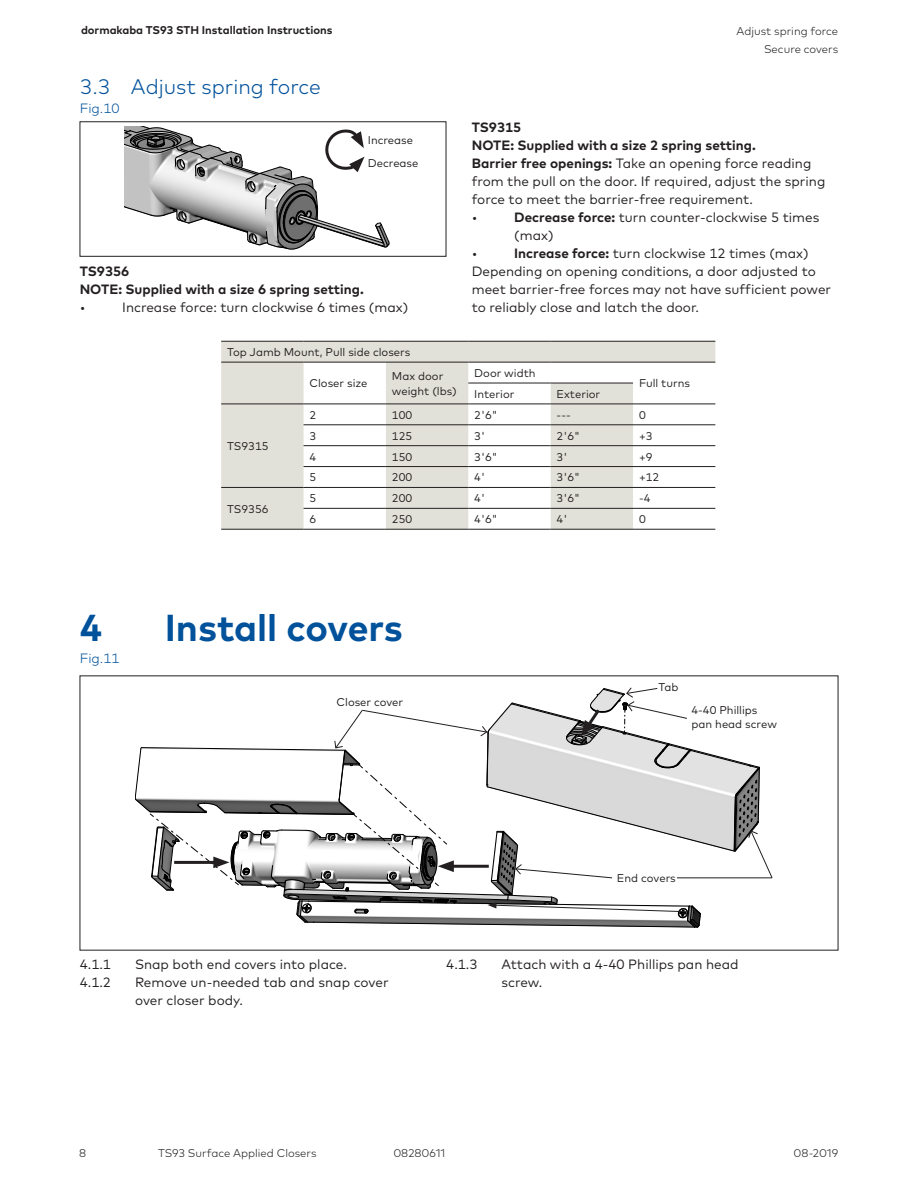
<style>
.page{position:relative;width:918px;height:1188px;background:#fff}
.page>*{position:absolute;margin:0;border:0;box-sizing:border-box;transform-origin:0 0}
.t1{font:700 37.5px "Mark Pro";letter-spacing:-.005em;color:#01519b}
.t2{font:300 21px "Mark Pro";color:#01519b}
.Body_Text_9pt_12pt_R{font:13.5px/18px "Mark Pro";color:#231f20}
.Body_Text_9pt_12pt_R-2{font:700 13.5px "Mark Pro";color:#231f20}
.t3{font:300 13.5px "Mark Pro";color:#01519b}
.Table_Body_Text_7_5p{font:11.25px/14.2px "Mark Pro";color:#231f20}
.t4{font:300 11.25px/18px "Mark Pro";color:#231f20;text-align:right}
.Body_Text_7_5pt_9pt{font:11.25px/13.5px "Mark Pro";color:#231f20}
.t5{font:700 11.25px "Mark Pro";color:#231f20}
.s1{font-weight:700}
</style>
<div class="page">
<div style="left:80px;top:122px;width:366px;height:135px;border:1px solid #231f20"></div>
<svg style="left:125px;top:127px;width:264px;height:123px"></svg>
<svg style="left:221px;top:342px;width:494px;height:187px;fill:#e2e1d9"></svg>
<hr style="left:221px;top:341px;width:83px;height:1px;background:#231f20">
<hr style="left:304px;top:341px;width:82px;height:1px;background:#231f20">
<hr style="left:386px;top:341px;width:82px;height:1px;background:#231f20">
<hr style="left:468px;top:341px;width:83px;height:1px;background:#231f20">
<hr style="left:551px;top:341px;width:82px;height:1px;background:#231f20">
<hr style="left:633px;top:341px;width:82px;height:1px;background:#231f20">
<hr style="left:221px;top:362px;width:83px;height:1px;background:#231f20">
<hr style="left:304px;top:362px;width:82px;height:1px;background:#231f20">
<hr style="left:386px;top:362px;width:82px;height:1px;background:#231f20">
<hr style="left:468px;top:362px;width:83px;height:1px;background:#231f20">
<hr style="left:551px;top:362px;width:82px;height:1px;background:#231f20">
<hr style="left:633px;top:362px;width:82px;height:1px;background:#231f20">
<hr style="left:468px;top:383px;width:83px;height:1px;background:#231f20">
<hr style="left:551px;top:383px;width:82px;height:1px;background:#231f20">
<hr style="left:221px;top:404px;width:83px;height:1px;background:#231f20">
<hr style="left:304px;top:404px;width:82px;height:1px;background:#231f20">
<hr style="left:386px;top:404px;width:82px;height:1px;background:#231f20">
<hr style="left:468px;top:404px;width:83px;height:1px;background:#231f20">
<hr style="left:551px;top:404px;width:82px;height:1px;background:#231f20">
<hr style="left:633px;top:404px;width:82px;height:1px;background:#231f20">
<hr style="left:304px;top:424px;width:82px;height:1px;background:#231f20">
<hr style="left:386px;top:424px;width:82px;height:1px;background:#231f20">
<hr style="left:468px;top:424px;width:83px;height:1px;background:#231f20">
<hr style="left:551px;top:424px;width:82px;height:1px;background:#231f20">
<hr style="left:633px;top:424px;width:82px;height:1px;background:#231f20">
<hr style="left:304px;top:445px;width:82px;height:1px;background:#231f20">
<hr style="left:386px;top:445px;width:82px;height:1px;background:#231f20">
<hr style="left:468px;top:445px;width:83px;height:1px;background:#231f20">
<hr style="left:551px;top:445px;width:82px;height:1px;background:#231f20">
<hr style="left:633px;top:445px;width:82px;height:1px;background:#231f20">
<hr style="left:304px;top:466px;width:82px;height:1px;background:#231f20">
<hr style="left:386px;top:466px;width:82px;height:1px;background:#231f20">
<hr style="left:468px;top:466px;width:83px;height:1px;background:#231f20">
<hr style="left:551px;top:466px;width:82px;height:1px;background:#231f20">
<hr style="left:633px;top:466px;width:82px;height:1px;background:#231f20">
<hr style="left:221px;top:487px;width:83px;height:1px;background:#231f20">
<hr style="left:221px;top:529px;width:83px;height:1px;background:#231f20">
<hr style="left:304px;top:487px;width:82px;height:1px;background:#231f20">
<hr style="left:386px;top:487px;width:82px;height:1px;background:#231f20">
<hr style="left:468px;top:487px;width:83px;height:1px;background:#231f20">
<hr style="left:551px;top:487px;width:82px;height:1px;background:#231f20">
<hr style="left:633px;top:487px;width:82px;height:1px;background:#231f20">
<hr style="left:304px;top:508px;width:82px;height:1px;background:#231f20">
<hr style="left:386px;top:508px;width:82px;height:1px;background:#231f20">
<hr style="left:468px;top:508px;width:83px;height:1px;background:#231f20">
<hr style="left:551px;top:508px;width:82px;height:1px;background:#231f20">
<hr style="left:633px;top:508px;width:82px;height:1px;background:#231f20">
<hr style="left:304px;top:529px;width:82px;height:1px;background:#231f20">
<hr style="left:386px;top:529px;width:82px;height:1px;background:#231f20">
<hr style="left:468px;top:529px;width:83px;height:1px;background:#231f20">
<hr style="left:551px;top:529px;width:82px;height:1px;background:#231f20">
<hr style="left:633px;top:529px;width:82px;height:1px;background:#231f20">
<svg style="left:135px;top:687px;width:638px;height:241px"></svg>
<p class="t5" style="left:81px;top:21px;width:253px">dormakaba TS93 STH Installation Instructions</p>
<p class="t2" style="left:80px;top:71px;width:243px">3.3 Adjust spring force</p>
<p class="t3" style="left:80px;top:98px;width:41px">Fig.10</p>
<p class="t4" style="left:736px;top:21px;width:103px">Adjust spring force<br>Secure covers</p>
<p class="Body_Text_9pt_12pt_R-2" style="left:472px;top:117px;width:51px">TS9315</p>
<p class="Body_Text_9pt_12pt_R-2" style="left:472px;top:135px;width:286px">NOTE: Supplied with a size 2 spring setting.</p>
<p class="Body_Text_9pt_12pt_R" style="left:472px;top:153px;width:355px"><span class="s1">Barrier free openings:</span> Take an opening force reading from the pull on the door. If required, adjust the spring force to meet the barrier-free requirement.</p>
<p class="Body_Text_9pt_12pt_R" style="left:472px;top:207px;width:7px">•</p>
<p class="Body_Text_9pt_12pt_R" style="left:514px;top:207px;width:307px"><span class="s1">Decrease force:</span> turn counter-clockwise 5 times (max)</p>
<p class="Body_Text_9pt_12pt_R" style="left:472px;top:243px;width:7px">•</p>
<p class="Body_Text_9pt_12pt_R" style="left:514px;top:243px;width:296px"><span class="s1">Increase force:</span> turn clockwise 12 times (max)</p>
<p class="Body_Text_9pt_12pt_R" style="left:472px;top:261px;width:361px">Depending on opening conditions, a door adjusted to meet barrier-free forces may not have sufficient power to reliably close and latch the door.</p>
<p class="Body_Text_7_5pt_9pt" style="left:368px;top:133px;width:47px">Increase</p>
<p class="Body_Text_7_5pt_9pt" style="left:368px;top:156px;width:52px">Decrease</p>
<p class="Body_Text_9pt_12pt_R-2" style="left:80px;top:261px;width:51px">TS9356</p>
<p class="Body_Text_9pt_12pt_R-2" style="left:80px;top:279px;width:286px">NOTE: Supplied with a size 6 spring setting.</p>
<p class="Body_Text_9pt_12pt_R" style="left:80px;top:297px;width:7px">•</p>
<p class="Body_Text_9pt_12pt_R" style="left:122px;top:297px;width:287px">Increase force: turn clockwise 6 times (max)</p>
<p class="Table_Body_Text_7_5p" style="left:227px;top:344px;width:185px">Top Jamb Mount, Pull side closers</p>
<p class="Table_Body_Text_7_5p" style="left:310px;top:375px;width:60px">Closer size</p>
<p class="Table_Body_Text_7_5p" style="left:392px;top:368px;width:66px">Max door weight (lbs)</p>
<p class="Table_Body_Text_7_5p" style="left:474px;top:365px;width:63px">Door width</p>
<p class="Table_Body_Text_7_5p" style="left:639px;top:375px;width:53px">Full turns</p>
<p class="Table_Body_Text_7_5p" style="left:474px;top:386px;width:42px">Interior</p>
<p class="Table_Body_Text_7_5p" style="left:557px;top:386px;width:45px">Exterior</p>
<p class="Table_Body_Text_7_5p" style="left:227px;top:438px;width:43px">TS9315</p>
<p class="Table_Body_Text_7_5p" style="left:227px;top:501px;width:43px">TS9356</p>
<p class="Table_Body_Text_7_5p" style="left:310px;top:407px;width:8px">2</p>
<p class="Table_Body_Text_7_5p" style="left:392px;top:407px;width:22px">100</p>
<p class="Table_Body_Text_7_5p" style="left:474px;top:407px;width:25px">2'6"</p>
<p class="Table_Body_Text_7_5p" style="left:557px;top:407px;width:16px">---</p>
<p class="Table_Body_Text_7_5p" style="left:639px;top:407px;width:8px">0</p>
<p class="Table_Body_Text_7_5p" style="left:310px;top:428px;width:8px">3</p>
<p class="Table_Body_Text_7_5p" style="left:392px;top:428px;width:22px">125</p>
<p class="Table_Body_Text_7_5p" style="left:474px;top:428px;width:12px">3'</p>
<p class="Table_Body_Text_7_5p" style="left:557px;top:428px;width:25px">2'6"</p>
<p class="Table_Body_Text_7_5p" style="left:639px;top:428px;width:15px">+3</p>
<p class="Table_Body_Text_7_5p" style="left:310px;top:449px;width:8px">4</p>
<p class="Table_Body_Text_7_5p" style="left:392px;top:449px;width:22px">150</p>
<p class="Table_Body_Text_7_5p" style="left:474px;top:449px;width:25px">3'6"</p>
<p class="Table_Body_Text_7_5p" style="left:557px;top:449px;width:12px">3'</p>
<p class="Table_Body_Text_7_5p" style="left:639px;top:449px;width:15px">+9</p>
<p class="Table_Body_Text_7_5p" style="left:310px;top:469px;width:8px">5</p>
<p class="Table_Body_Text_7_5p" style="left:392px;top:469px;width:22px">200</p>
<p class="Table_Body_Text_7_5p" style="left:474px;top:469px;width:12px">4'</p>
<p class="Table_Body_Text_7_5p" style="left:557px;top:469px;width:25px">3'6"</p>
<p class="Table_Body_Text_7_5p" style="left:639px;top:469px;width:22px">+12</p>
<p class="Table_Body_Text_7_5p" style="left:310px;top:490px;width:8px">5</p>
<p class="Table_Body_Text_7_5p" style="left:392px;top:490px;width:22px">200</p>
<p class="Table_Body_Text_7_5p" style="left:474px;top:490px;width:12px">4'</p>
<p class="Table_Body_Text_7_5p" style="left:557px;top:490px;width:25px">3'6"</p>
<p class="Table_Body_Text_7_5p" style="left:639px;top:490px;width:13px">-4</p>
<p class="Table_Body_Text_7_5p" style="left:310px;top:511px;width:8px">6</p>
<p class="Table_Body_Text_7_5p" style="left:392px;top:511px;width:22px">250</p>
<p class="Table_Body_Text_7_5p" style="left:474px;top:511px;width:25px">4'6"</p>
<p class="Table_Body_Text_7_5p" style="left:557px;top:511px;width:12px">4'</p>
<p class="Table_Body_Text_7_5p" style="left:639px;top:511px;width:8px">0</p>
<p class="t1" style="left:80px;top:600px;width:24px">4</p>
<p class="t1" style="left:165px;top:600px;width:240px">Install covers</p>
<p class="t3" style="left:80px;top:648px;width:41px">Fig.11</p>
<p class="Body_Text_7_5pt_9pt" style="left:337px;top:695px;width:68px">Closer cover</p>
<p class="Body_Text_7_5pt_9pt" style="left:659px;top:679px;width:21px">Tab</p>
<p class="Body_Text_7_5pt_9pt" style="left:691px;top:702px;width:87px">4-40 Phillips pan head screw</p>
<p class="Body_Text_9pt_12pt_R" style="left:80px;top:954px;width:33px">4.1.1</p>
<p class="Body_Text_9pt_12pt_R" style="left:135px;top:954px;width:213px">Snap both end covers into place.</p>
<p class="Body_Text_9pt_12pt_R" style="left:80px;top:972px;width:33px">4.1.2</p>
<p class="Body_Text_9pt_12pt_R" style="left:135px;top:972px;width:255px">Remove un-needed tab and snap cover over closer body.</p>
<p class="Body_Text_7_5pt_9pt" style="left:617px;top:870px;width:60px">End covers</p>
<p class="Body_Text_9pt_12pt_R" style="left:446px;top:954px;width:33px">4.1.3</p>
<p class="Body_Text_9pt_12pt_R" style="left:502px;top:954px;width:239px">Attach with a 4-40 Phillips pan head screw.</p>
<p class="t4" style="left:79px;top:1144px;width:9px">8</p>
<p class="t4" style="left:158px;top:1143px;width:160px">TS93 Surface Applied Closers</p>
<p class="t4" style="left:393px;top:1143px;width:54px">08280611</p>
<p class="t4" style="left:794px;top:1143px;width:46px">08-2019</p>
</div>
